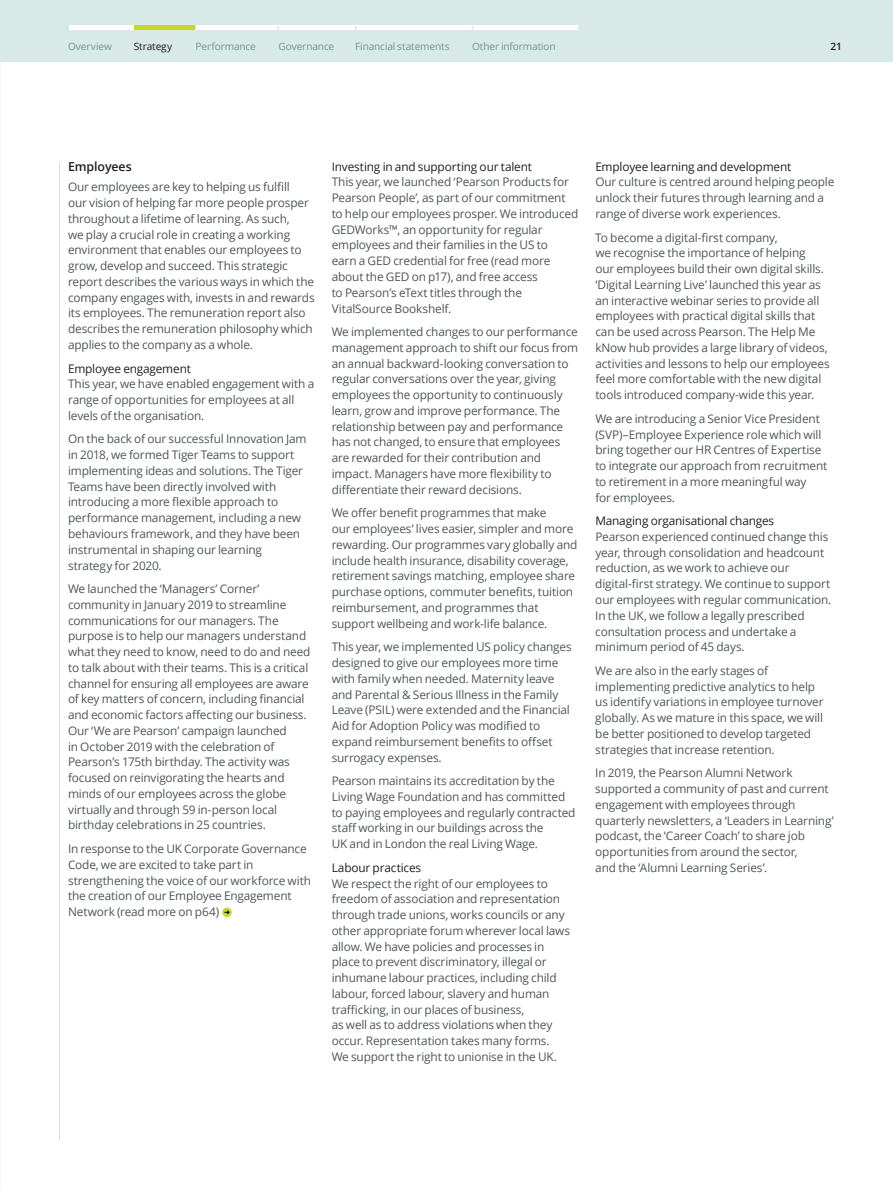
<style>
.page{position:relative;width:893px;height:1191px;background:#fff}
.page>*{position:absolute;margin:0;border:0;box-sizing:border-box;transform-origin:0 0}
.Heading_2{font:600 12.3px "Open Sans";letter-spacing:-.005em;color:#231f20}
.Bodytext{font:11.85px/15.8px "Open Sans";letter-spacing:-.015em;color:#4e5758}
.Heading_3{font:11.85px "Open Sans";letter-spacing:-.015em;color:#231f20}
.t1{font:10.2px "Open Sans";letter-spacing:-.015em;color:#749591}
.t2{font:10.2px "Open Sans";letter-spacing:-.01em;color:#231f20}
.t3{font:600 10.2px "Open Sans";color:#231f20}
</style>
<div class="page">
<hr style="left:59px;top:162px;width:1px;height:978px;background:#dbdbdb">
<svg style="left:222px;top:907px;width:10px;height:10px"></svg>
<svg style="left:224px;top:909px;width:6px;height:6px"></svg>
<div style="left:0;top:0;width:893px;height:62px;background:#d7eae7"></div>
<hr style="left:68px;top:26px;width:510px;height:4px;background:#fff">
<hr style="left:135px;top:26px;width:60px;height:4px;background:#c4d82d">
<p class="t1" style="left:68px;top:40px;width:45px">Overview</p>
<p class="t2" style="left:134px;top:40px;width:40px">Strategy</p>
<p class="t1" style="left:196px;top:40px;width:62px">Performance</p>
<p class="t1" style="left:278px;top:40px;width:57px">Governance</p>
<p class="t1" style="left:355px;top:40px;width:96px">Financial statements</p>
<p class="t1" style="left:472px;top:40px;width:85px">Other information</p>
<p class="t3" style="left:830px;top:40px;width:13px">21</p>
<p class="Heading_2" style="left:68px;top:158px;width:65px">Employees</p>
<p class="Bodytext" style="left:68px;top:179px;width:248px">Our employees are key to helping us fulfill<br>our vision of helping far more people prosper throughout a lifetime of learning. As such,<br>we play a crucial role in creating a working environment that enables our employees to grow, develop and succeed. This strategic report describes the various ways in which the company engages with, invests in and rewards its employees. The remuneration report also describes the remuneration philosophy which applies to the company as a whole.</p>
<p class="Heading_3" style="left:68px;top:360px;width:124px">Employee engagement</p>
<p class="Bodytext" style="left:68px;top:376px;width:248px">This year, we have enabled engagement with a range of opportunities for employees at all levels of the organisation.</p>
<p class="Bodytext" style="left:68px;top:431px;width:240px">On the back of our successful Innovation Jam in 2018, we formed Tiger Teams to support implementing ideas and solutions. The Tiger Teams have been directly involved with introducing a more flexible approach to performance management, including a new behaviours framework, and they have been instrumental in shaping our learning strategy for 2020.</p>
<p class="Bodytext" style="left:68px;top:580px;width:244px">We launched the ‘Managers’ Corner’ community in January 2019 to streamline communications for our managers. The purpose is to help our managers understand what they need to know, need to do and need to talk about with their teams. This is a critical channel for ensuring all employees are aware of key matters of concern, including financial and economic factors affecting our business.<br>Our ‘We are Pearson’ campaign launched<br>in October 2019 with the celebration of Pearson’s 175th birthday. The activity was focused on reinvigorating the hearts and minds of our employees across the globe virtually and through 59 in-person local birthday celebrations in 25 countries.</p>
<p class="Bodytext" style="left:68px;top:840px;width:245px">In response to the UK Corporate Governance Code, we are excited to take part in strengthening the voice of our workforce with the creation of our Employee Engagement Network (read more on p64)</p>
<p class="Heading_3" style="left:332px;top:158px;width:202px">Investing in and supporting our talent</p>
<p class="Bodytext" style="left:332px;top:174px;width:248px">This year, we launched ‘Pearson Products for Pearson People’, as part of our commitment to help our employees prosper. We introduced GEDWorks™, an opportunity for regular employees and their families in the US to<br>earn a GED credential for free (read more about the GED on p17), and free access<br>to Pearson’s eText titles through the VitalSource Bookshelf.</p>
<p class="Bodytext" style="left:332px;top:324px;width:248px">We implemented changes to our performance management approach to shift our focus from an annual backward-looking conversation to regular conversations over the year, giving employees the opportunity to continuously learn, grow and improve performance. The relationship between pay and performance has not changed, to ensure that employees are rewarded for their contribution and impact. Managers have more flexibility to differentiate their reward decisions.</p>
<p class="Bodytext" style="left:332px;top:505px;width:247px">We offer benefit programmes that make<br>our employees’ lives easier, simpler and more rewarding. Our programmes vary globally and include health insurance, disability coverage, retirement savings matching, employee share purchase options, commuter benefits, tuition reimbursement, and programmes that support wellbeing and work-life balance.</p>
<p class="Bodytext" style="left:332px;top:639px;width:241px">This year, we implemented US policy changes designed to give our employees more time with family when needed. Maternity leave and Parental &amp; Serious Illness in the Family Leave (PSIL) were extended and the Financial Aid for Adoption Policy was modified to expand reimbursement benefits to offset surrogacy expenses.</p>
<p class="Bodytext" style="left:332px;top:772px;width:245px">Pearson maintains its accreditation by the Living Wage Foundation and has committed to paying employees and regularly contracted staff working in our buildings across the<br>UK and in London the real Living Wage.</p>
<p class="Heading_3" style="left:332px;top:859px;width:91px">Labour practices</p>
<p class="Bodytext" style="left:332px;top:875px;width:240px">We respect the right of our employees to freedom of association and representation through trade unions, works councils or any other appropriate forum wherever local laws allow. We have policies and processes in place to prevent discriminatory, illegal or inhumane labour practices, including child labour, forced labour, slavery and human trafficking, in our places of business,<br>as well as to address violations when they occur. Representation takes many forms.<br>We support the right to unionise in the UK.</p>
<p class="Heading_3" style="left:595px;top:158px;width:198px">Employee learning and development</p>
<p class="Bodytext" style="left:595px;top:174px;width:241px">Our culture is centred around helping people unlock their futures through learning and a range of diverse work experiences.</p>
<p class="Bodytext" style="left:595px;top:229px;width:236px">To become a digital-first company,<br>we recognise the importance of helping<br>our employees build their own digital skills. ‘Digital Learning Live’ launched this year as an interactive webinar series to provide all employees with practical digital skills that can be used across Pearson. The Help Me kNow hub provides a large library of videos, activities and lessons to help our employees feel more comfortable with the new digital tools introduced company-wide this year.</p>
<p class="Bodytext" style="left:595px;top:410px;width:234px">We are introducing a Senior Vice President (SVP)–Employee Experience role which will bring together our HR Centres of Expertise to integrate our approach from recruitment to retirement in a more meaningful way<br>for employees.</p>
<p class="Heading_3" style="left:595px;top:513px;width:180px">Managing organisational changes</p>
<p class="Bodytext" style="left:595px;top:528px;width:238px">Pearson experienced continued change this year, through consolidation and headcount reduction, as we work to achieve our digital-first strategy. We continue to support our employees with regular communication.<br>In the UK, we follow a legally prescribed consultation process and undertake a minimum period of 45 days.</p>
<p class="Bodytext" style="left:595px;top:662px;width:230px">We are also in the early stages of implementing predictive analytics to help us identify variations in employee turnover globally. As we mature in this space, we will be better positioned to develop targeted strategies that increase retention.</p>
<p class="Bodytext" style="left:595px;top:765px;width:240px">In 2019, the Pearson Alumni Network supported a community of past and current engagement with employees through quarterly newsletters, a ‘Leaders in Learning’ podcast, the ‘Career Coach’ to share job opportunities from around the sector,<br>and the ‘Alumni Learning Series’.</p>
</div>
